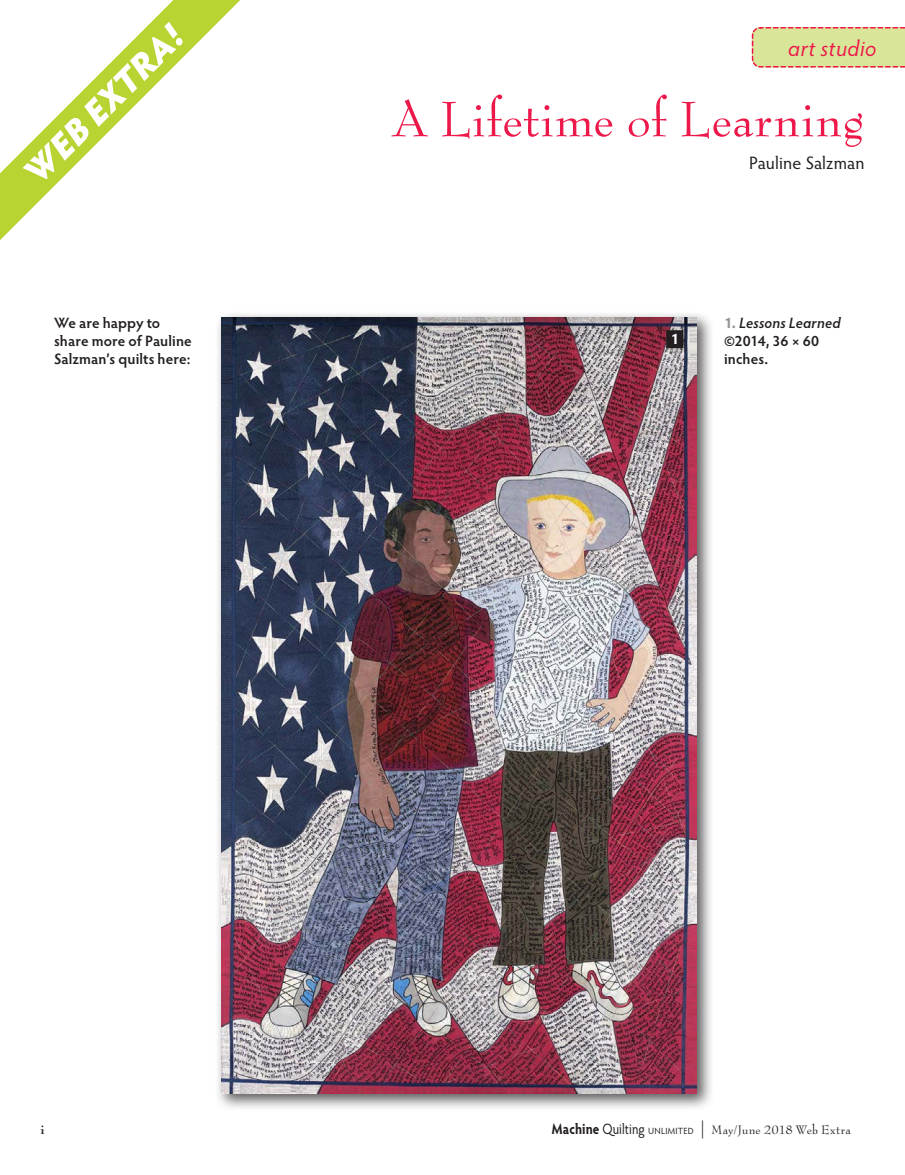
<style>
.page{position:relative;width:905px;height:1175px;background:#fff}
.page>*{position:absolute;margin:0;border:0;box-sizing:border-box;transform-origin:0 0}
.Headline{font:54px "Bernhard Modern Std";letter-spacing:.005em;color:#ed1749}
.t1{font:italic 900 36px "Hypatia Sans Pro";color:#fff}
.Column_Head_-_right{font:italic 22.5px "Hypatia Sans Pro";letter-spacing:.025em;color:#ed1749}
.By_Line{font:18px "Hypatia Sans Pro";letter-spacing:.005em;color:#231f20}
.Caption_-_no_number{font:600 15px/18px "Hypatia Sans Pro";letter-spacing:.005em;color:#231f20}
.Caption_-_Hypatia{font:600 15px/18px "Hypatia Sans Pro";letter-spacing:.01em;color:#231f20}
.Photo_Number{font:700 15px "Hypatia Sans Pro";color:#fff}
.t2{font:700 15px "Bernhard Modern Std";color:#231f20}
.t3{font:13.5px "Bernhard Modern Std";letter-spacing:.01em;color:#231f20}
.s1{font-weight:700;color:#939598}
.s2{font-style:italic}
.s3{font-family:"Hypatia Sans Pro";font-weight:700;font-size:15px}
.s4{font-family:"Hypatia Sans Pro";font-size:15px}
.s5{font-family:"Hypatia Sans Pro";font-size:9px}
.s6{font-size:18px}
</style>
<div class="page">
<svg style="left:0;top:0;width:240px;height:240px"></svg>
<svg style="left:751px;top:27px;width:153px;height:41px;background:#dada95"></svg>
<div style="left:214px;top:310px;width:500px;height:801px;background:#231f20;opacity:.75"></div>
<img style="left:221px;top:317px;width:476px;height:776px">
<div style="left:666px;top:330px;width:17px;height:18px;background:#231f20"></div>
<p class="t1" style="left:11px;top:159px;width:211px;rotate:-45deg">WEB EXTRA!</p>
<p class="Column_Head_-_right" style="left:788px;top:33px;width:90px">art studio</p>
<p class="Headline" style="left:391px;top:90px;width:474px">A Lifetime of Learning</p>
<p class="By_Line" style="left:749px;top:150px;width:117px">Pauline Salzman</p>
<p class="Caption_-_no_number" style="left:54px;top:314px;width:139px">We are happy to share more of Pauline<br>Salzman’s quilts here:</p>
<p class="Caption_-_Hypatia" style="left:724px;top:314px;width:118px"><span class="s1">1.</span> <span class="s2">Lessons Learned </span>©2014, 36 × 60 inches.</p>
<p class="Photo_Number" style="left:670px;top:329px;width:10px">1</p>
<p class="t2" style="left:40px;top:1121px;width:6px">i</p>
<p class="t3" style="left:552px;top:1123px;width:300px"><span class="s3">Machine</span> <span class="s4">Quilting</span> <span class="s5">UNLIMITED</span> <span class="s6">|</span> May/June 2018 Web Extra</p>
</div>
